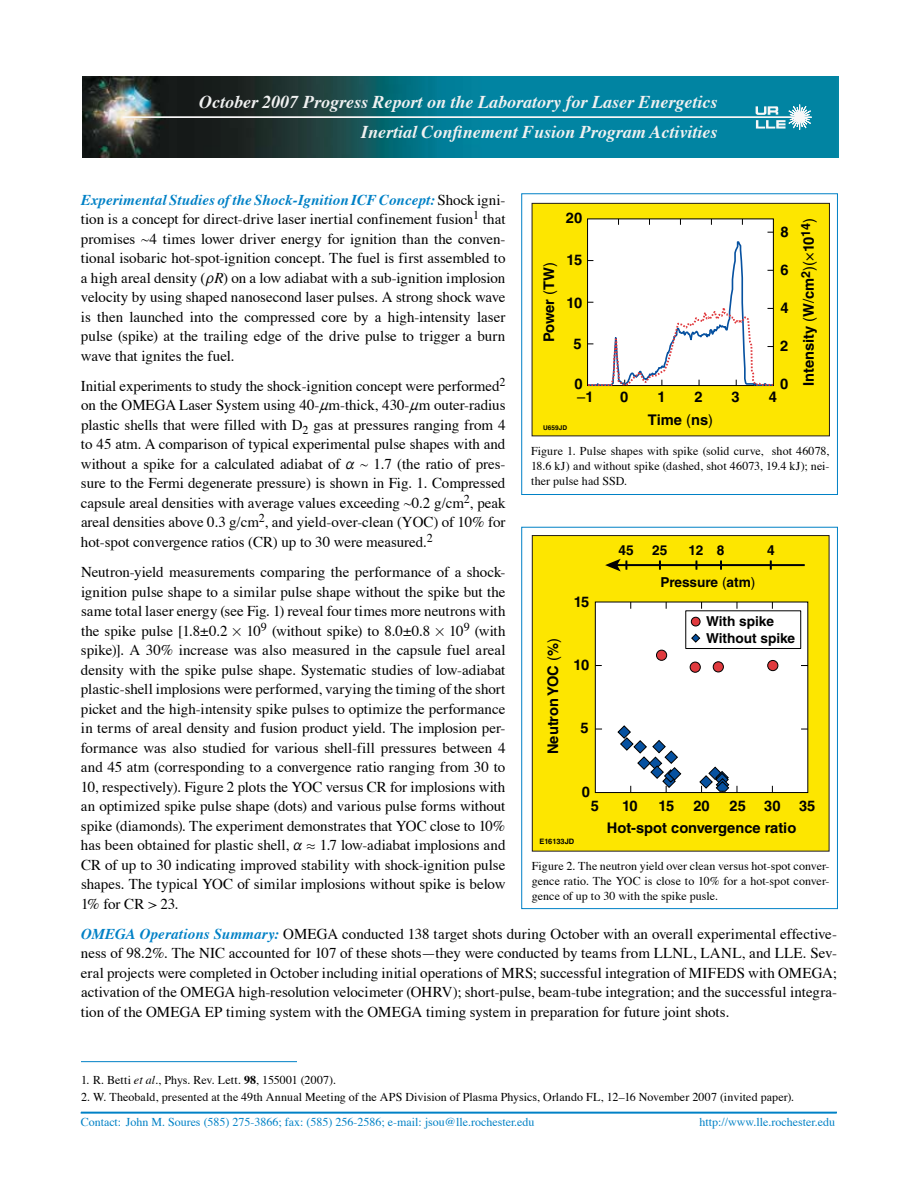
<style>
.page{position:relative;width:918px;height:1188px;background:#fff}
.page>*{position:absolute;margin:0;border:0;box-sizing:border-box;transform-origin:0 0}
.t1{font:italic 700 18px/30px "Times";color:#f0f1f1;text-align:right}
.t2{font:15px/19.5px "Times";letter-spacing:-.005em;color:#000;text-align:justify}
.t3{font:700 14.7px/23px "Helvetica LT Std";color:#000}
.t4{font:14.7px "Helvetica LT Std";color:#000}
.t5{font:700 13.65px/16.8px "Helvetica LT Std";color:#000}
.t6{font:12px/15px "Times";letter-spacing:.005em;color:#000;text-align:justify}
.t7{font:12px "Times";color:#0081c6}
.t8{font:700 7.5px "Helvetica LT Std";color:#000}
.t9{font:700 6.6px "Helvetica LT Std";color:#000}
.s1{font-weight:700;font-style:italic;color:#0081c6}
.s2{font-family:"MM Greek";font-size:13.5px}
.s3{font-style:italic}
.s4{font-family:"Times LT Std"}
.s5{font-family:"MM Binary";font-size:13.5px}
.s6{font-family:"MM Relation";font-size:13.5px}
.s7{font-weight:400}
.s8{font-weight:700}
</style>
<div class="page">
<img style="left:82px;top:77px;width:756px;height:81px">
<svg style="left:121px;top:103px;width:692px;height:28px"></svg>
<hr style="left:81px;top:1112px;width:756px;height:2px;background:#0081c6">
<hr style="left:81px;top:1061px;width:216px;height:1px;background:#0081c6">
<div style="left:521px;top:193px;width:317px;height:302px;border:1px solid #0081c6"></div>
<div style="left:532px;top:203px;width:297px;height:233px;background:#fde600"></div>
<div style="left:532px;top:203px;width:298px;height:233px;border:1px solid #221e1f"></div>
<div style="left:588px;top:219px;width:185px;height:167px;background:#fff"></div>
<svg style="left:587px;top:240px;width:187px;height:147px"></svg>
<div style="left:532px;top:536px;width:297px;height:315px;background:#fde600"></div>
<div style="left:532px;top:535px;width:298px;height:317px;border:1px solid #221e1f"></div>
<div style="left:595px;top:602px;width:213px;height:191px;background:#fff"></div>
<div style="left:595px;top:602px;width:213px;height:191px;border:1px solid #000"></div>
<svg style="left:617px;top:725px;width:65px;height:68px"></svg>
<hr style="left:616px;top:564px;width:189px;height:2px;background:#000">
<svg style="left:605px;top:559px;width:22px;height:12px"></svg>
<svg style="left:659px;top:561px;width:2px;height:9px"></svg>
<svg style="left:695px;top:561px;width:2px;height:9px"></svg>
<svg style="left:720px;top:561px;width:2px;height:9px"></svg>
<svg style="left:770px;top:561px;width:2px;height:9px"></svg>
<div style="left:656px;top:650px;width:11px;height:10px;background:#e03a3e;border-radius:50%"></div>
<div style="left:656px;top:650px;width:11px;height:11px;border:1px solid #000;border-radius:50%"></div>
<div style="left:690px;top:662px;width:10px;height:10px;background:#e03a3e;border-radius:50%"></div>
<div style="left:690px;top:662px;width:11px;height:11px;border:1px solid #000;border-radius:50%"></div>
<div style="left:713px;top:662px;width:10px;height:10px;background:#e03a3e;border-radius:50%"></div>
<div style="left:713px;top:661px;width:11px;height:11px;border:1px solid #000;border-radius:50%"></div>
<div style="left:768px;top:660px;width:10px;height:11px;background:#e03a3e;border-radius:50%"></div>
<div style="left:767px;top:660px;width:11px;height:11px;border:1px solid #000;border-radius:50%"></div>
<div style="left:685px;top:610px;width:116px;height:39px;border:1px solid #000"></div>
<svg style="left:691px;top:633px;width:10px;height:10px"></svg>
<div style="left:691px;top:617px;width:9px;height:9px;background:#e03a3e;border-radius:50%"></div>
<div style="left:691px;top:617px;width:10px;height:9px;border:1px solid #000;border-radius:50%"></div>
<svg style="left:699px;top:766px;width:31px;height:27px"></svg>
<div style="left:521px;top:527px;width:317px;height:382px;border:1px solid #0081c6"></div>
<p class="t1" style="left:199px;top:85px;width:520px">October 2007 Progress Report on the Laboratory for Laser Energetics<br>Inertial Confinement Fusion Program Activities</p>
<p class="t2" style="left:81px;top:189px;width:426px"><span class="s1">Experimental Studies of the Shock-Ignition ICF Concept:</span> Shock igni&shy;tion is a concept for direct-drive laser inertial confinement fusion<sup>1</sup> that promises ~4 times lower driver energy for ignition than the conven&shy;tional isobaric hot-spot-ignition concept. The fuel is first assembled to a high areal density (<span class="s2">T</span><span class="s3">R</span>) on a low adiabat with a sub-ignition implosion velocity by using shaped nanosecond laser pulses. A strong shock wave is then launched into the compressed core by a high-intensity laser pulse (spike) at the trailing edge of the drive pulse to trigger a burn wave that ignites the fuel.</p>
<p class="t2" style="left:81px;top:375px;width:426px">Initial experiments to study the shock-ignition concept were performed<sup>2 </sup>on the OMEGA Laser System using 40-<span class="s2">N</span>m-thick, 430-<span class="s2">N</span>m outer-radius plastic shells that were filled with D<sub>2</sub> gas at pressures ranging from 4 to 45 atm. A comparison of typical experimental pulse shapes with and without a spike for a calculated adiabat of <span class="s2">A</span> ~ 1.7 (the ratio of pres&shy;sure to the Fermi degenerate pressure) is shown in Fig. 1. Compressed capsule areal densities with average values exceeding ~0.2 g/cm<sup>2</sup>, peak areal densities above 0.3 g/cm<sup>2</sup>, and yield-over-clean (YOC) of 10% for hot-spot convergence ratios (CR) up to 30 were measured.<sup>2</sup></p>
<p class="t2" style="left:81px;top:561px;width:426px">Neutron-yield measurements comparing the performance of a shock&shy;ignition pulse shape to a similar pulse shape without the spike but the same total laser energy (see Fig. 1) reveal four times more neutrons with the spike pulse [1.8<span class="s4">±</span>0.2 <span class="s5">#</span> 10<sup>9</sup> (without spike) to 8.0<span class="s4">±</span>0.8 <span class="s5">#</span> 10<sup>9</sup> (with spike)]. A 30% increase was also measured in the capsule fuel areal density with the spike pulse shape. Systematic studies of low-adiabat plastic-shell implosions were performed, varying the timing of the short picket and the high-intensity spike pulses to optimize the performance in terms of areal density and fusion product yield. The implosion per&shy;formance was also studied for various shell-fill pressures between 4 and 45 atm (corresponding to a convergence ratio ranging from 30 to 10, respectively). Figure 2 plots the YOC versus CR for implosions with an optimized spike pulse shape (dots) and various pulse forms without spike (diamonds). The experiment demonstrates that YOC close to 10% has been obtained for plastic shell, <span class="s2">A</span> <span class="s6">.</span> 1.7 low-adiabat implosions and CR of up to 30 indicating improved stability with shock-ignition pulse shapes. The typical YOC of similar implosions without spike is below 1% for CR &gt; 23.</p>
<p class="t2" style="left:81px;top:923px;width:758px"><span class="s1">OMEGA Operations Summary:</span> OMEGA conducted 138 target shots during October with an overall experimental effective&shy;ness of 98.2%. The NIC accounted for 107 of these shots—they were conducted by teams from LLNL, LANL, and LLE. Sev&shy;eral projects were completed in October including initial operations of MRS; successful integration of MIFEDS with OMEGA; activation of the OMEGA high-resolution velocimeter (OHRV); short-pulse, beam-tube integration; and the successful integra&shy;tion of the OMEGA EP timing system with the OMEGA timing system in preparation for future joint shots.</p>
<p class="t3" style="left:566px;top:206px;width:18px">20</p>
<p class="t3" style="left:797px;top:386px;width:169px;rotate:-90deg">Intensity <span class="s7">(</span>W<span class="s7">/</span>cm<sup>2</sup><span class="s7">)(×</span>10<sup>14</sup><span class="s7">)</span></p>
<p class="t3" style="left:781px;top:220px;width:10px">8</p>
<p class="t3" style="left:567px;top:248px;width:17px">15</p>
<p class="t3" style="left:537px;top:342px;width:81px;rotate:-90deg">Power <span class="s7">(</span>TW<span class="s7">)</span></p>
<p class="t3" style="left:781px;top:258px;width:10px">6</p>
<p class="t3" style="left:567px;top:291px;width:17px">10</p>
<p class="t3" style="left:781px;top:296px;width:10px">4</p>
<p class="t3" style="left:574px;top:333px;width:10px">5</p>
<p class="t3" style="left:575px;top:372px;width:10px">0</p>
<p class="t3" style="left:780px;top:334px;width:10px">2</p>
<p class="t3" style="left:780px;top:372px;width:10px">0</p>
<p class="t4" style="left:577px;top:388px;width:18px">–<span class="s8">1</span></p>
<p class="t3" style="left:620px;top:385px;width:10px">0</p>
<p class="t3" style="left:648px;top:385px;width:67px;text-indent:10px">1<br>Time <span class="s7">(</span>ns<span class="s7">)</span></p>
<p class="t3" style="left:695px;top:385px;width:10px">2</p>
<p class="t3" style="left:732px;top:385px;width:10px">3</p>
<p class="t3" style="left:769px;top:385px;width:10px">4</p>
<p class="t9" style="left:543px;top:423px;width:25px">U659JD</p>
<p class="t6" style="left:531px;top:442px;width:300px">Figure 1. Pulse shapes with spike (solid curve, shot 46078, 18.6 kJ) and without spike (dashed, shot 46073, 19.4 kJ); nei&shy;ther pulse had SSD.</p>
<p class="t5" style="left:618px;top:541px;width:17px">45</p>
<p class="t5" style="left:652px;top:541px;width:17px">25</p>
<p class="t5" style="left:660px;top:573px;width:97px">Pressure <span class="s7">(</span>atm<span class="s7">)</span></p>
<p class="t5" style="left:689px;top:541px;width:37px">12 8</p>
<p class="t5" style="left:767px;top:541px;width:9px">4</p>
<p class="t3" style="left:574px;top:590px;width:17px">15</p>
<p class="t5" style="left:706px;top:613px;width:91px">With spike<br>Without spike</p>
<p class="t3" style="left:541px;top:754px;width:117px;rotate:-90deg">Neutron YOC <span class="s7">(</span>%<span class="s7">)</span></p>
<p class="t3" style="left:574px;top:653px;width:17px">10</p>
<p class="t3" style="left:581px;top:716px;width:10px">5</p>
<p class="t3" style="left:582px;top:780px;width:10px">0</p>
<p class="t3" style="left:591px;top:794px;width:10px">5</p>
<p class="t3" style="left:622px;top:794px;width:17px">10</p>
<p class="t3" style="left:607px;top:795px;width:191px;line-height:21.9px;text-indent:52px">15<br>Hot-spot convergence ratio</p>
<p class="t3" style="left:693px;top:794px;width:18px">20</p>
<p class="t3" style="left:730px;top:794px;width:18px">25</p>
<p class="t3" style="left:764px;top:794px;width:18px">30</p>
<p class="t3" style="left:799px;top:794px;width:18px">35</p>
<p class="t8" style="left:539px;top:837px;width:36px">E16133JD</p>
<p class="t6" style="left:532px;top:857px;width:299px">Figure 2. The neutron yield over clean versus hot-spot conver&shy;gence ratio. The YOC is close to 10% for a hot-spot conver&shy;gence of up to 30 with the spike pusle.</p>
<p class="t6" style="left:81px;top:1072px;width:257px">1. R. Betti <span class="s3">et al.</span>, Phys. Rev. Lett. <span class="s8">98</span>, 155001 (2007).</p>
<p class="t6" style="left:81px;top:1088px;width:715px">2. W. Theobald, presented at the 49th Annual Meeting of the APS Division of Plasma Physics, Orlando FL, 12–16 November 2007 (invited paper).</p>
<p class="t7" style="left:81px;top:1111px;width:455px">Contact: John M. Soures (585) 275-3866; fax: (585) 256-2586; e-mail: jsou@lle.rochester.edu</p>
<p class="t7" style="left:700px;top:1111px;width:137px">http://www.lle.rochester.edu</p>
</div>
